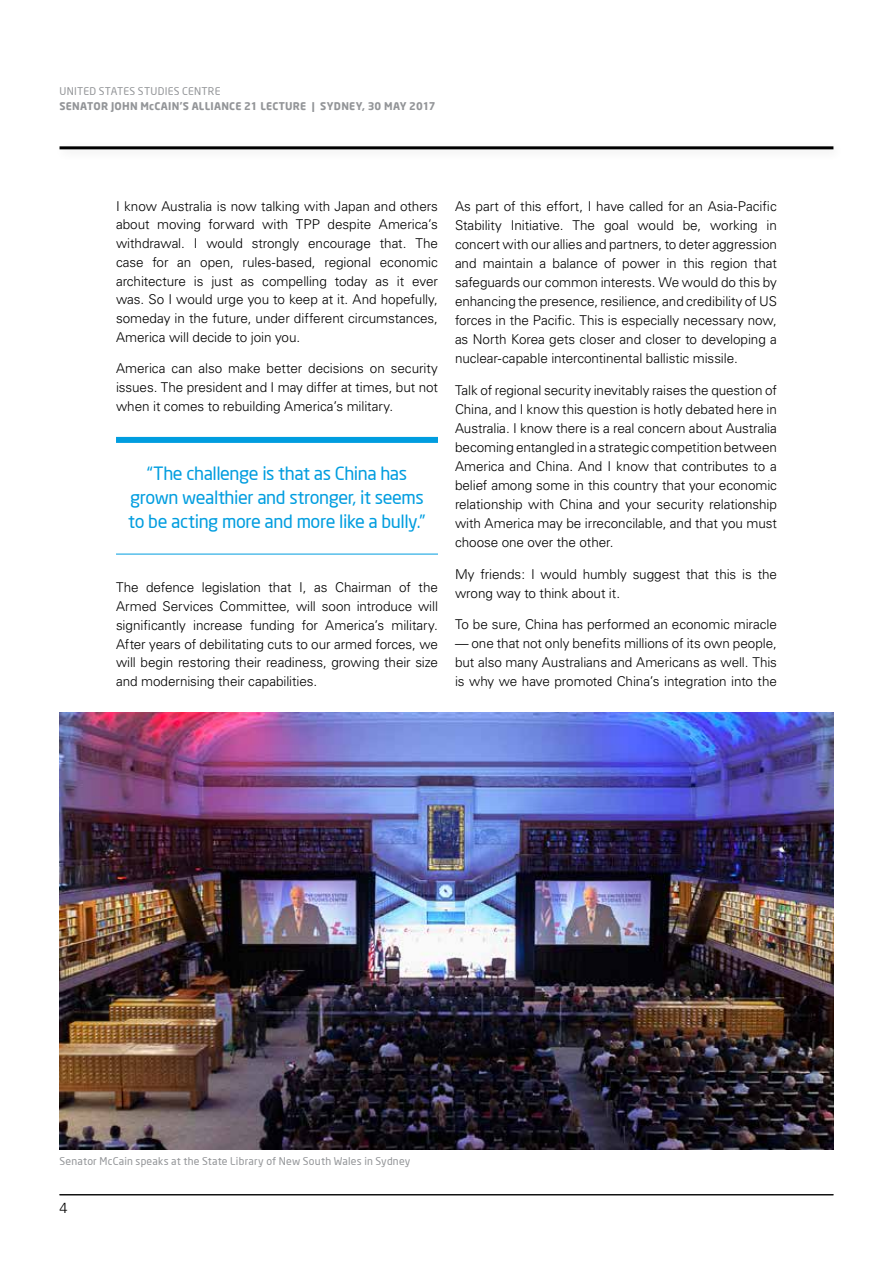
<style>
.page{position:relative;width:893px;height:1263px;background:#fff}
.page>*{position:absolute;margin:0;border:0;box-sizing:border-box;transform-origin:0 0}
.t1{font:18px/24px "Neo Sans Pro";letter-spacing:-.025em;color:#009ddf;text-align:center}
.t2{font:300 14.7px "Univers";color:#000}
.t3{font:300 13.5px/19px "Univers";letter-spacing:-.005em;color:#000;text-align:justify}
.t4{font:10.5px "Neo Sans";letter-spacing:.02em;color:#939598}
.t5{font:700 10.5px "Neo Sans";letter-spacing:.025em;color:#939598}
</style>
<div class="page">
<div style="left:54px;top:140px;width:791px;height:21px;background:#000;opacity:.12"></div>
<hr style="left:60px;top:146px;width:773px;height:3px;background:#000">
<div style="left:56px;top:1188px;width:787px;height:19px;background:#000;opacity:.12"></div>
<hr style="left:60px;top:1194px;width:773px;height:1px;background:#000">
<div style="left:116px;top:437px;width:322px;height:6px;background:#009ddf"></div>
<hr style="left:116px;top:554px;width:322px;height:1px;background:#009ddf">
<img style="left:60px;top:712px;width:773px;height:438px">
<p class="t4" style="left:60px;top:84px;width:162px">UNITED STATES STUDIES CENTRE</p>
<p class="t5" style="left:60px;top:100px;width:378px">SENATOR JOHN McCAIN’S ALLIANCE 21 LECTURE | SYDNEY, 30 MAY 2017</p>
<p class="t3" style="left:116px;top:196px;width:323px">I know Australia is now talking with Japan and others about moving forward with TPP despite America’s withdrawal. I would strongly encourage that. The case for an open, rules-based, regional economic architecture is just as compelling today as it ever was. So I would urge you to keep at it. And hopefully, someday in the future, under different circumstances, America will decide to join you.</p>
<p class="t3" style="left:116px;top:359px;width:323px">America can also make better decisions on security issues. The president and I may differ at times, but not when it comes to rebuilding America’s military.</p>
<h1 class="t1" style="left:128px;top:461px;width:299px">“The challenge is that as China has grown wealthier and stronger, it seems to be acting more and more like a bully.”</h1>
<p class="t3" style="left:116px;top:578px;width:323px">The defence legislation that I, as Chairman of the Armed Services Committee, will soon introduce will significantly increase funding for America’s military.<br>After years of debilitating cuts to our armed forces, we will begin restoring their readiness, growing their size and modernising their capabilities.</p>
<p class="t3" style="left:455px;top:196px;width:323px">As part of this effort, I have called for an Asia-Pacific Stability Initiative. The goal would be, working in concert with our allies and partners, to deter aggression and maintain a balance of power in this region that safeguards our common interests. We would do this by enhancing the presence, resilience, and credibility of US forces in the Pacific. This is especially necessary now, as North Korea gets closer and closer to developing a nuclear-capable intercontinental ballistic missile.</p>
<p class="t3" style="left:455px;top:380px;width:323px">Talk of regional security inevitably raises the question of China, and I know this question is hotly debated here in Australia. I know there is a real concern about Australia becoming entangled in a strategic competition between America and China. And I know that contributes to a belief among some in this country that your economic relationship with China and your security relationship with America may be irreconcilable, and that you must choose one over the other.</p>
<p class="t3" style="left:455px;top:564px;width:323px">My friends: I would humbly suggest that this is the wrong way to think about it.</p>
<p class="t3" style="left:455px;top:615px;width:323px">To be sure, China has performed an economic miracle</p>
<p class="t3" style="left:455px;top:634px;width:323px">— one that not only benefits millions of its own people, but also many Australians and Americans as well. This is why we have promoted China’s integration into the</p>
<p class="t4" style="left:60px;top:1155px;width:352px">Senator McCain speaks at the State Library of New South Wales in Sydney</p>
<p class="t2" style="left:60px;top:1199px;width:10px">4</p>
</div>
